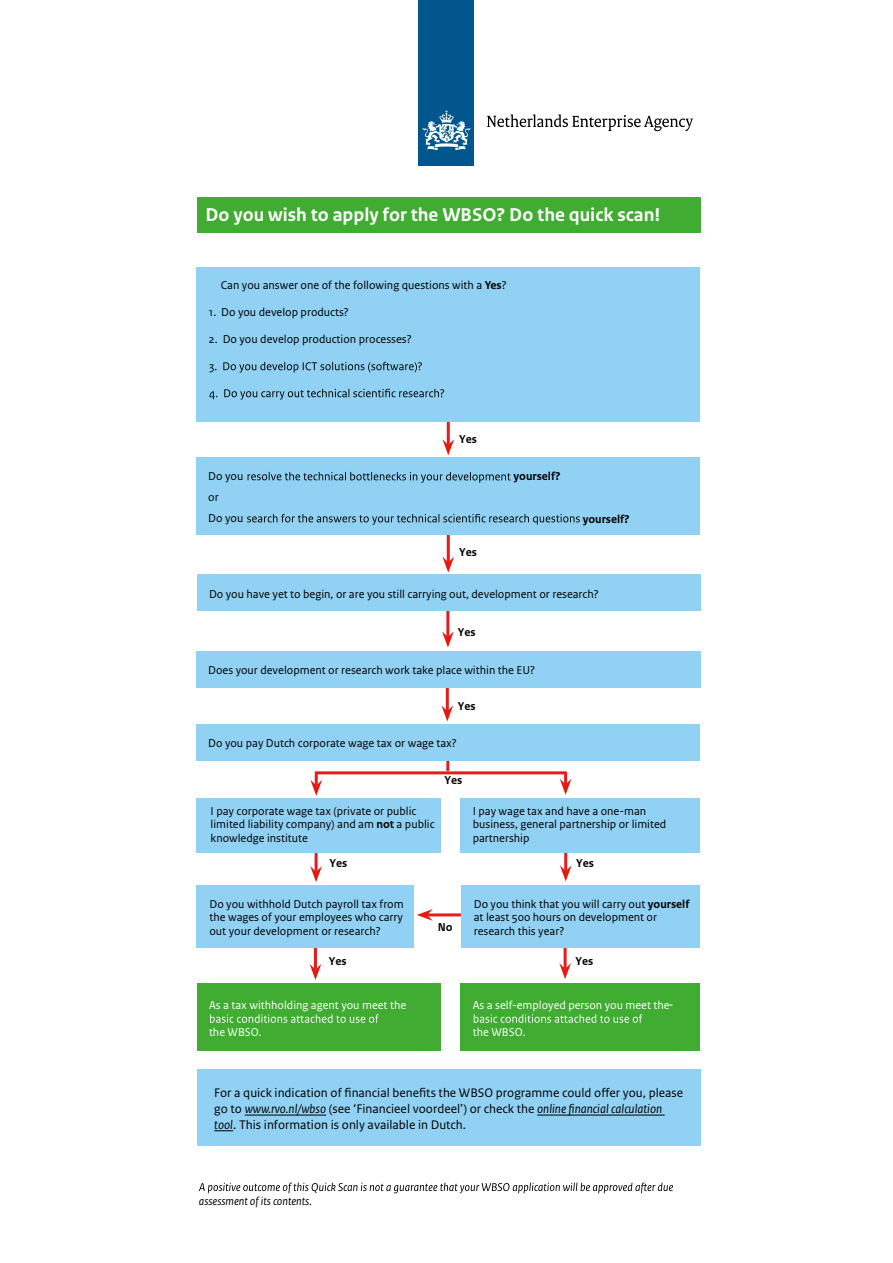
<style>
.page{position:relative;width:893px;height:1263px;background:#fff}
.page>*{position:absolute;margin:0;border:0;box-sizing:border-box;transform-origin:0 0}
.t1{font:700 19.5px "Rijksoverheid Sans Text";color:#fff}
.t2{font:13.5px "Rijksoverheid Sans Text";color:#fff}
._10_RO_Broodtekst{font:13.05px/15.8px "Rijksoverheid Sans Text";color:#000}
.t3{font:12px/13.5px "Rijksoverheid Sans Text";color:#000}
.t4{font:12px "Rijksoverheid Sans Text";color:#fff}
.t5{font:700 12px "Rijksoverheid Sans Text";color:#000}
.t6{font:italic 12px "Rijksoverheid Sans Text";color:#000}
.s1{font-weight:700}
.s2{font-style:italic}
</style>
<div class="page">
<hr style="left:315px;top:771px;width:252px;height:3px;background:#e41c20">
<hr style="left:427px;top:913px;width:56px;height:3px;background:#e41c20">
<svg style="left:417px;top:909px;width:16px;height:12px"></svg>
<hr style="left:315px;top:826px;width:3px;height:46px;background:#e41c20">
<svg style="left:310px;top:866px;width:12px;height:16px"></svg>
<hr style="left:446px;top:583px;width:3px;height:54px;background:#e41c20">
<svg style="left:442px;top:631px;width:12px;height:16px"></svg>
<svg style="left:310px;top:772px;width:12px;height:24px"></svg>
<hr style="left:446px;top:653px;width:3px;height:58px;background:#e41c20">
<svg style="left:441px;top:705px;width:12px;height:16px"></svg>
<hr style="left:447px;top:395px;width:3px;height:50px;background:#e41c20">
<svg style="left:442px;top:439px;width:12px;height:16px"></svg>
<hr style="left:447px;top:522px;width:3px;height:40px;background:#e41c20">
<svg style="left:442px;top:557px;width:12px;height:16px"></svg>
<hr style="left:564px;top:823px;width:3px;height:48px;background:#e41c20">
<svg style="left:560px;top:865px;width:12px;height:16px"></svg>
<svg style="left:560px;top:772px;width:11px;height:23px"></svg>
<hr style="left:446px;top:735px;width:3px;height:36px;background:#e41c20">
<hr style="left:314px;top:924px;width:3px;height:45px;background:#e41c20">
<svg style="left:310px;top:964px;width:11px;height:16px"></svg>
<hr style="left:564px;top:921px;width:3px;height:48px;background:#e41c20">
<svg style="left:559px;top:963px;width:12px;height:16px"></svg>
<div style="left:197px;top:197px;width:503px;height:35px;background:#41ac32"></div>
<div style="left:196px;top:267px;width:504px;height:154px;background:#91d1f3"></div>
<div style="left:196px;top:458px;width:504px;height:77px;background:#91d1f3"></div>
<div style="left:196px;top:885px;width:218px;height:62px;background:#91d1f3"></div>
<div style="left:462px;top:885px;width:238px;height:62px;background:#91d1f3"></div>
<div style="left:196px;top:798px;width:245px;height:55px;background:#91d1f3"></div>
<div style="left:461px;top:798px;width:239px;height:55px;background:#91d1f3"></div>
<div style="left:197px;top:575px;width:503px;height:36px;background:#91d1f3"></div>
<div style="left:196px;top:725px;width:504px;height:36px;background:#91d1f3"></div>
<div style="left:196px;top:651px;width:505px;height:36px;background:#91d1f3"></div>
<div style="left:197px;top:983px;width:244px;height:68px;background:#41ac32"></div>
<div style="left:461px;top:983px;width:239px;height:68px;background:#41ac32"></div>
<svg style="left:209px;top:362px;width:213px;height:11px"></svg>
<svg style="left:209px;top:389px;width:235px;height:11px"></svg>
<svg style="left:248px;top:472px;width:263px;height:11px"></svg>
<svg style="left:247px;top:514px;width:333px;height:11px"></svg>
<svg style="left:199px;top:1182px;width:474px;height:11px"></svg>
<svg style="left:210px;top:1014px;width:169px;height:9px"></svg>
<svg style="left:474px;top:1014px;width:168px;height:9px"></svg>
<div style="left:197px;top:1069px;width:503px;height:76px;background:#91d1f3"></div>
<hr style="left:245px;top:1115px;width:81px;height:1px;background:#000">
<hr style="left:537px;top:1115px;width:128px;height:1px;background:#000">
<svg style="left:214px;top:1130px;width:19px;height:1px"></svg>
<div style="left:419px;top:0;width:55px;height:166px;background:#00568d"></div>
<svg style="left:423px;top:110px;width:47px;height:40px"></svg>
<svg style="left:487px;top:114px;width:206px;height:17px"></svg>
<p class="t1" style="left:205px;top:204px;width:456px">Do you wish to apply for the WBSO? Do the quick scan!</p>
<p class="t3" style="left:221px;top:279px;width:287px">Can you answer one of the following questions with a <span class="s1">Yes</span>?</p>
<p class="t3" style="left:209px;top:306px;width:142px">1. Do you develop products?</p>
<p class="t3" style="left:209px;top:333px;width:204px">2. Do you develop production processes?</p>
<p class="t3" style="left:208px;top:466px;width:37px;line-height:21px">Do you or<br>Do you</p>
<p class="t5" style="left:459px;top:432px;width:19px">Yes</p>
<p class="t5" style="left:459px;top:546px;width:19px">Yes</p>
<p class="t5" style="left:513px;top:470px;width:49px">yourself?</p>
<p class="t5" style="left:583px;top:512px;width:49px">yourself?</p>
<p class="t3" style="left:209px;top:587px;width:391px">Do you have yet to begin, or are you still carrying out, development or research?</p>
<p class="t5" style="left:458px;top:625px;width:19px">Yes</p>
<p class="t3" style="left:208px;top:663px;width:328px">Does your development or research work take place within the EU?</p>
<p class="t5" style="left:458px;top:699px;width:19px">Yes</p>
<p class="t3" style="left:208px;top:737px;width:250px">Do you pay Dutch corporate wage tax or wage tax?</p>
<p class="t3" style="left:211px;top:804px;width:226px">I pay corporate wage tax (private or public limited liability company) and am <span class="s1">not</span> a public knowledge institute</p>
<p class="t5" style="left:330px;top:856px;width:19px">Yes</p>
<p class="t5" style="left:444px;top:774px;width:19px">Yes</p>
<p class="t3" style="left:473px;top:804px;width:195px">I pay wage tax and have a one-man business, general partnership or limited partnership</p>
<p class="t5" style="left:576px;top:856px;width:19px">Yes</p>
<p class="t3" style="left:209px;top:897px;width:196px;text-align:justify">Do you withhold Dutch payroll tax from the wages of your employees who carry out your development or research?</p>
<p class="t3" style="left:474px;top:897px;width:217px">Do you think that you will carry out <span class="s1">yourself </span>at least 500 hours on development or research this year?</p>
<p class="t5" style="left:438px;top:920px;width:16px">No</p>
<p class="t5" style="left:329px;top:954px;width:19px">Yes</p>
<p class="t5" style="left:575px;top:954px;width:19px">Yes</p>
<p class="t4" style="left:209px;top:998px;width:199px">As a tax withholding agent you meet the</p>
<p class="t4" style="left:209px;top:1025px;width:54px">the WBSO.</p>
<p class="t4" style="left:473px;top:998px;width:198px">As a self-employed person you meet the</p>
<p class="t4" style="left:473px;top:1025px;width:54px">the WBSO.</p>
<p class="t2" style="left:668px;top:997px;width:7px">-</p>
<p class="_10_RO_Broodtekst" style="left:214px;top:1085px;width:470px">For a quick indication of financial benefits the WBSO programme could offer you, please go to <span class="s2">www.rvo.nl/wbso</span> (see ‘Financieel voordeel’) or check the <span class="s2">online financial calculation tool</span>. This information is only available in Dutch.</p>
<p class="t6" style="left:199px;top:1194px;width:114px">assessment of its contents.</p>
</div>
